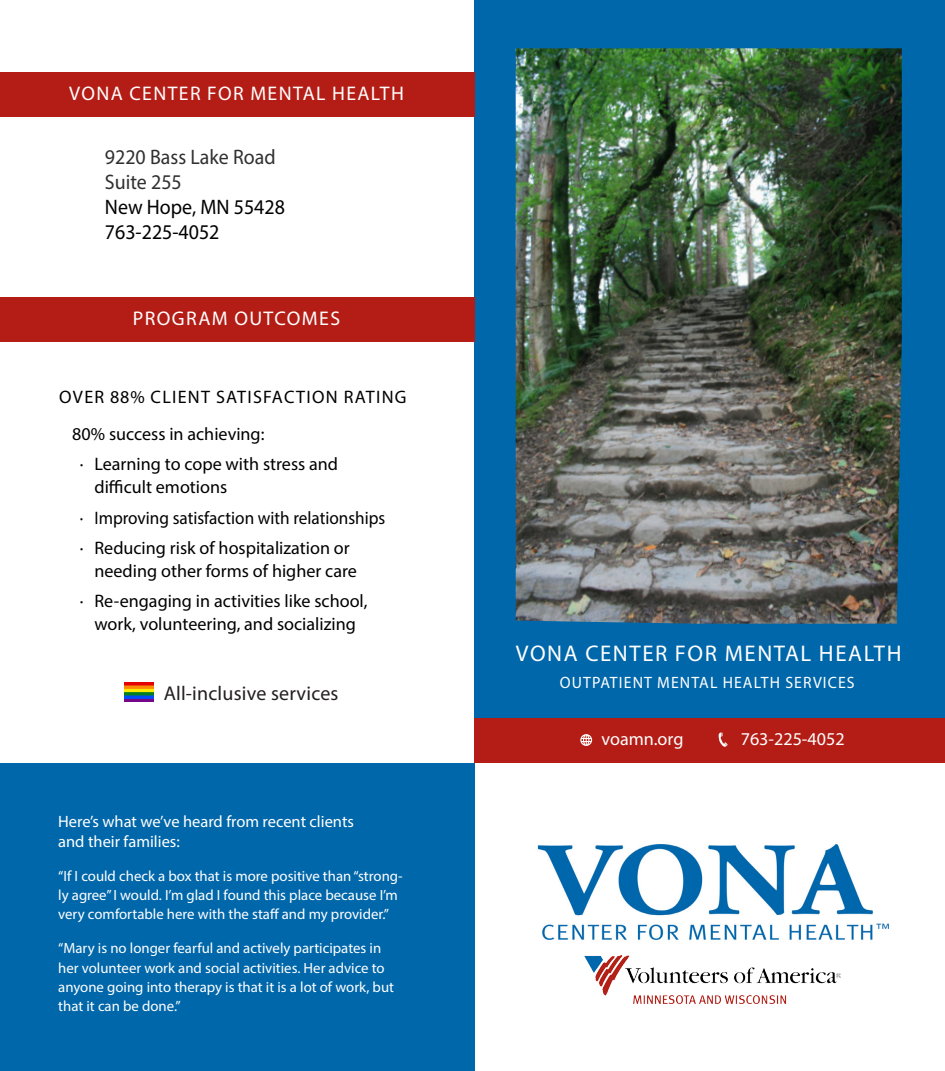
<style>
.page{position:relative;width:945px;height:1071px;background:#fff}
.page>*{position:absolute;margin:0;border:0;box-sizing:border-box;transform-origin:0 0}
.t1{font:22.75px "Myriad Pro";letter-spacing:.07em;color:#fff}
.t2{font:21px/25.2px "Myriad Pro";color:#000;scale:.95 1}
.t3{font:21px "Myriad Pro";color:#312f30;scale:.95 1}
.t4{font:19.95px "Myriad Pro";letter-spacing:.01em;color:#231f20}
.t5{font:19.78px "Myriad Pro";letter-spacing:.07em;color:#fff}
.t6{font:18.03px/23.1px "Myriad Pro";color:#000}
.t7{font:18.03px "Myriad Pro";color:#000;scale:.95 1}
.t8{font:18.03px "Myriad Pro";letter-spacing:.07em;color:#000}
.t9{font:18.03px "Myriad Pro";color:#fff}
.t10{font:16.45px/19.2px "Myriad Pro";color:#fff}
.t11{font:16.45px "Myriad Pro";letter-spacing:.07em;color:#fff;scale:.96 1}
.t12{font:14.88px/19.2px "Myriad Pro";color:#fff}
.s1{color:#312f30}
</style>
<div class="page">
<div style="left:475px;top:0;width:470px;height:763px;background:#0067aa"></div>
<div style="left:0;top:763px;width:475px;height:308px;background:#0067aa"></div>
<div style="left:0;top:297px;width:475px;height:44px;background:#b41d15"></div>
<div style="left:475px;top:718px;width:470px;height:45px;background:#b41d15"></div>
<div style="left:0;top:72px;width:475px;height:44px;background:#b41d15"></div>
<svg style="left:580px;top:734px;width:12px;height:12px"></svg>
<svg style="left:719px;top:732px;width:9px;height:15px"></svg>
<img style="left:125px;top:683px;width:28px;height:19px">
<img style="left:538px;top:844px;width:351px;height:96px">
<img style="left:585px;top:956px;width:255px;height:48px">
<img style="left:516px;top:48px;width:386px;height:576px">
<p class="t5" style="left:69px;top:81px;width:336px">VONA CENTER FOR MENTAL HEALTH</p>
<p class="t3" style="left:105px;top:144px;width:181px">9220 Bass Lake Road</p>
<p class="t2" style="left:105px;top:169px;width:191px"><span class="s1">Suite 255<br></span>New Hope, MN 55428</p>
<p class="t2" style="left:105px;top:219px;width:122px">763-225-4052</p>
<p class="t5" style="left:133px;top:307px;width:209px">PROGRAM OUTCOMES</p>
<p class="t8" style="left:59px;top:386px;width:349px">OVER 88% CLIENT SATISFACTION RATING</p>
<p class="t6" style="left:72px;top:422px;width:194px">80% success in achieving:</p>
<p class="t6" style="left:94px;top:452px;width:245px;text-indent:-15px">· Learning to cope with stress and difficult emotions</p>
<p class="t7" style="left:80px;top:506px;width:323px">· Improving satisfaction with relationships</p>
<p class="t6" style="left:94px;top:536px;width:264px;text-indent:-15px">· Reducing risk of hospitalization or needing other forms of higher care</p>
<p class="t6" style="left:80px;top:590px;width:289px;text-align:center">· Re-engaging in activities like school, work, volunteering, and socializing</p>
<p class="t4" style="left:164px;top:681px;width:176px">All-inclusive services</p>
<p class="t10" style="left:58px;top:812px;width:297px">Here’s what we’ve heard from recent clients and their families:</p>
<p class="t12" style="left:58px;top:866px;width:346px">“If I could check a box that is more positive than “strong&shy;ly agree” I would. I’m glad I found this place because I’m very comfortable here with the staff and my provider.”</p>
<p class="t12" style="left:58px;top:939px;width:337px">“Mary is no longer fearful and actively participates in her volunteer work and social activities. Her advice to anyone going into therapy is that it is a lot of work, but that it can be done.”</p>
<p class="t1" style="left:516px;top:639px;width:387px">VONA CENTER FOR MENTAL HEALTH</p>
<p class="t11" style="left:560px;top:672px;width:309px">OUTPATIENT MENTAL HEALTH SERVICES</p>
<p class="t9" style="left:602px;top:728px;width:83px">voamn.org</p>
<p class="t9" style="left:741px;top:727px;width:105px">763-225-4052</p>
</div>
